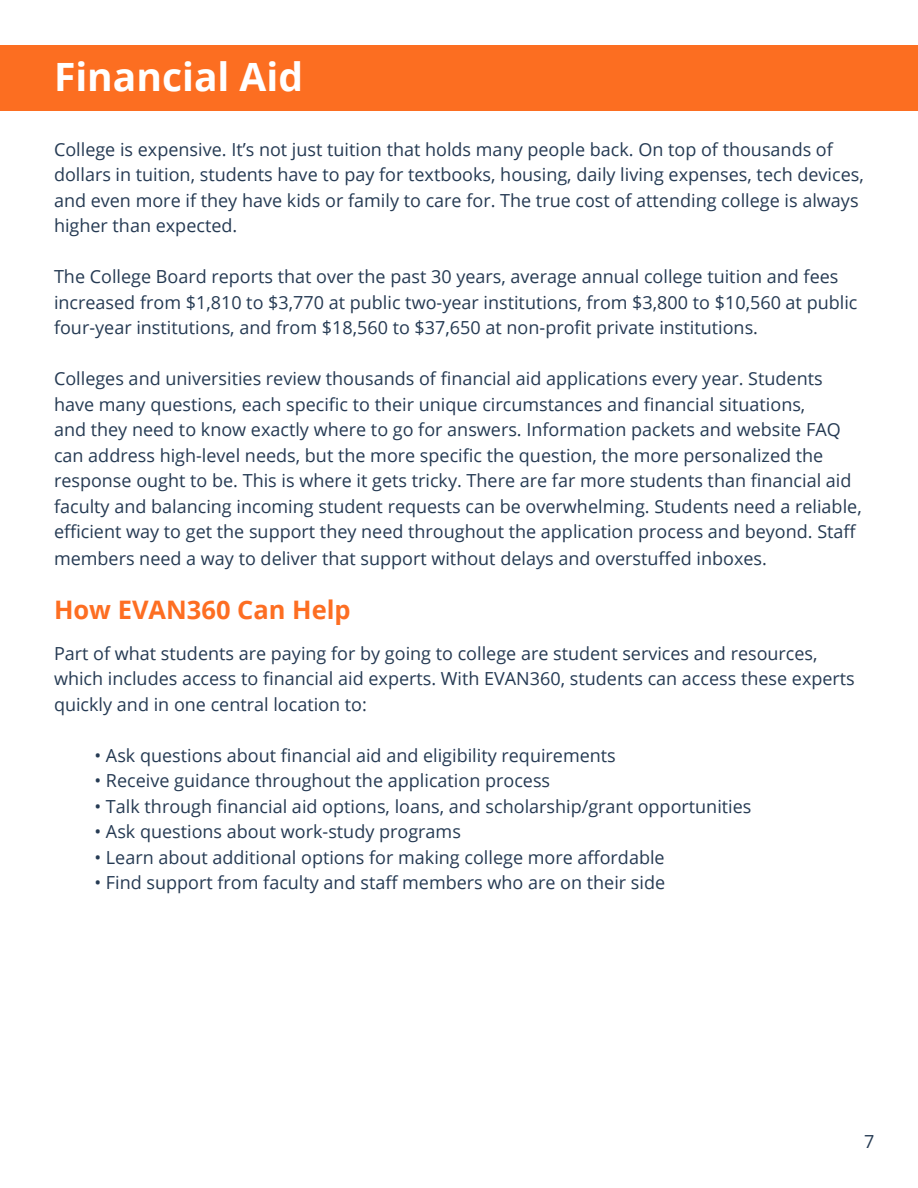
<style>
.page{position:relative;width:918px;height:1188px;background:#fff}
.page>*{position:absolute;margin:0;border:0;box-sizing:border-box;transform-origin:0 0}
.t1{font:700 39px "Open Sans";color:#fff}
.t2{font:700 25.5px "Open Sans";color:#fd6e22}
.t3{font:18px/25.5px "Open Sans";color:#253a53}
</style>
<div class="page">
<div style="left:0;top:45px;width:918px;height:66px;background:#fc6e21"></div>
<p class="t1" style="left:54px;top:50px;width:251px">Financial Aid</p>
<p class="t3" style="left:54px;top:136px;width:811px">College is expensive. It’s not just tuition that holds many people back. On top of thousands of dollars in tuition, students have to pay for textbooks, housing, daily living expenses, tech devices, and even more if they have kids or family to care for. The true cost of attending college is always higher than expected.</p>
<p class="t3" style="left:54px;top:264px;width:805px">The College Board reports that over the past 30 years, average annual college tuition and fees increased from $1,810 to $3,770 at public two-year institutions, from $3,800 to $10,560 at public four-year institutions, and from $18,560 to $37,650 at non-profit private institutions.</p>
<p class="t3" style="left:54px;top:366px;width:809px">Colleges and universities review thousands of financial aid applications every year. Students have many questions, each specific to their unique circumstances and financial situations,<br>and they need to know exactly where to go for answers. Information packets and website FAQ can address high-level needs, but the more specific the question, the more personalized the response ought to be. This is where it gets tricky. There are far more students than financial aid faculty and balancing incoming student requests can be overwhelming. Students need a reliable, efficient way to get the support they need throughout the application process and beyond. Staff members need a way to deliver that support without delays and overstuffed inboxes.</p>
<p class="t2" style="left:54px;top:592px;width:298px">How EVAN360 Can Help</p>
<p class="t3" style="left:54px;top:640px;width:802px">Part of what students are paying for by going to college are student services and resources, which includes access to financial aid experts. With EVAN360, students can access these experts quickly and in one central location to:</p>
<p class="t3" style="left:94px;top:742px;width:523px">• Ask questions about financial aid and eligibility requirements</p>
<p class="t3" style="left:94px;top:768px;width:457px">• Receive guidance throughout the application process</p>
<p class="t3" style="left:94px;top:793px;width:659px">• Talk through financial aid options, loans, and scholarship/grant opportunities</p>
<p class="t3" style="left:94px;top:819px;width:368px">• Ask questions about work-study programs</p>
<p class="t3" style="left:94px;top:844px;width:572px">• Learn about additional options for making college more affordable</p>
<p class="t3" style="left:94px;top:870px;width:572px">• Find support from faculty and staff members who are on their side</p>
<p class="t3" style="left:864px;top:1128px;width:12px">7</p>
</div>
